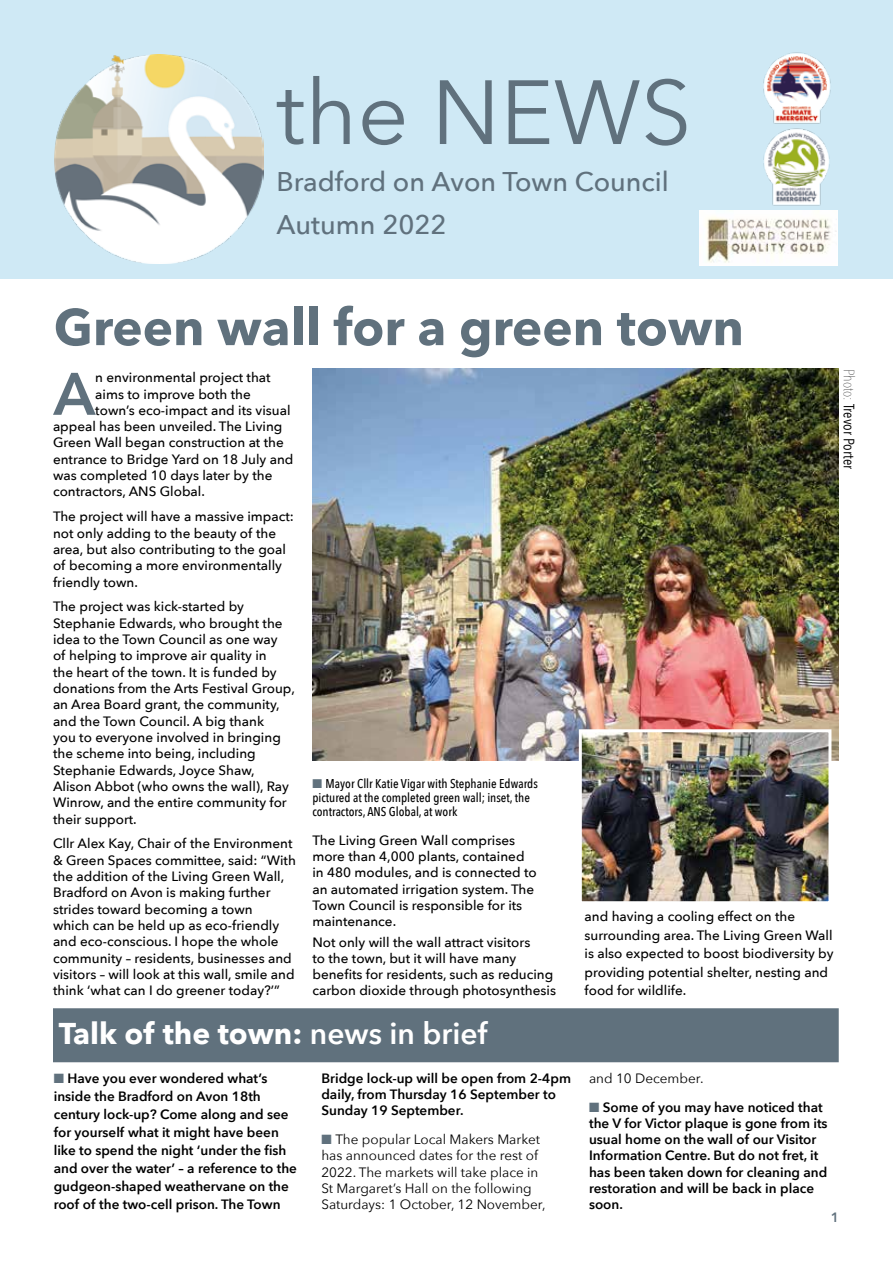
<style>
.page{position:relative;width:893px;height:1263px;background:#fff}
.page>*{position:absolute;margin:0;border:0;box-sizing:border-box;transform-origin:0 0}
.t1{font:90px "Avenir Next";color:#60717d}
.t2{font:600 59.25px "Avenir Next";color:#60717d}
.t3{font:700 51px "Avenir Next";color:#60717d}
.t4{font:700 30px "Avenir Next";color:#fff}
.t5{font:500 27px/43px "Avenir Next";color:#60717d}
.t6{font:15px "Avenir Next Condensed";color:#000}
.t7{font:500 13.5px/16.4px "Avenir Next";color:#000}
.t8{font:600 13.5px/16.2px "Avenir Next";color:#000}
.t9{font:13.5px/16.2px "Avenir Next";color:#000}
.t10{font:600 13.5px "Avenir Next";color:#60717d}
.t11{font:500 12.75px/14.2px "Avenir Next Condensed";color:#000}
.s1{color:#60717d}
.s2{font-weight:600}
.s3{font-weight:200}
</style>
<div class="page">
<div style="left:0;top:0;width:893px;height:279px;background:#cfe9f5"></div>
<img style="left:54px;top:54px;width:210px;height:210px">
<div style="left:54px;top:1009px;width:784px;height:52px;background:#60717d"></div>
<div style="left:53px;top:1008px;width:786px;height:54px;border:2px solid #60717d"></div>
<img style="left:763px;top:52px;width:68px;height:71px">
<img style="left:752px;top:123px;width:86px;height:88px">
<img style="left:699px;top:211px;width:139px;height:55px">
<img style="left:312px;top:369px;width:526px;height:391px">
<img style="left:583px;top:733px;width:244px;height:167px">
<div style="left:579px;top:729px;width:252px;height:175px;border:3px solid #fff"></div>
<h1 class="t1" style="left:276px;top:37px;width:417px">the NEWS</h1>
<h3 class="t5" style="left:276px;top:159px;width:394px">Bradford on Avon Town Council<br>Autumn 2022</h3>
<h3 class="t3" style="left:54px;top:283px;width:692px">Green wall for a green town</h3>
<h2 class="t2" style="left:53px;top:343px;width:43px">A</h2>
<p class="t7" style="left:95px;top:369px;width:177px">n environmental project that</p>
<p class="t7" style="left:95px;top:385px;width:157px">aims to improve both the</p>
<p class="t7" style="left:95px;top:401px;width:197px">town’s eco-impact and its visual</p>
<p class="t7" style="left:53px;top:418px;width:231px">appeal has been unveiled. The Living</p>
<p class="t7" style="left:53px;top:434px;width:232px">Green Wall began construction at the</p>
<p class="t7" style="left:53px;top:450px;width:242px">entrance to Bridge Yard on 18 July and</p>
<p class="t7" style="left:53px;top:467px;width:221px">was completed 10 days later by the</p>
<p class="t7" style="left:53px;top:483px;width:153px">contractors, ANS Global.</p>
<p class="t7" style="left:53px;top:508px;width:242px">The project will have a massive impact: not only adding to the beauty of the area, but also contributing to the goal of becoming a more environmentally friendly town.</p>
<p class="t7" style="left:53px;top:598px;width:243px">The project was kick-started by Stephanie Edwards, who brought the idea to the Town Council as one way<br>of helping to improve air quality in<br>the heart of the town. It is funded by donations from the Arts Festival Group, an Area Board grant, the community, and the Town Council. A big thank<br>you to everyone involved in bringing the scheme into being, including Stephanie Edwards, Joyce Shaw, Alison Abbot (who owns the wall), Ray Winrow, and the entire community for their support.</p>
<p class="t7" style="left:53px;top:835px;width:244px">Cllr Alex Kay, Chair of the Environment &amp; Green Spaces committee, said: “With the addition of the Living Green Wall, Bradford on Avon is making further strides toward becoming a town<br>which can be held up as eco-friendly and eco-conscious. I hope the whole community – residents, businesses and visitors – will look at this wall, smile and think ‘what can I do greener today?’”</p>
<p class="t7" style="left:312px;top:832px;width:226px">The Living Green Wall comprises more than 4,000 plants, contained in 480 modules, and is connected to an automated irrigation system. The<br>Town Council is responsible for its maintenance.</p>
<p class="t11" style="left:312px;top:776px;width:227px"><span class="s1">■</span> Mayor Cllr Katie Vigar with Stephanie Edwards pictured at the completed green wall; inset, the contractors, ANS Global, at work</p>
<p class="t7" style="left:312px;top:933px;width:245px">Not only will the wall attract visitors<br>to the town, but it will have many benefits for residents, such as reducing carbon dioxide through photosynthesis</p>
<h3 class="t4" style="left:59px;top:1007px;width:430px">Talk of the town: <span class="s2">news in brief</span></h3>
<p class="t7" style="left:585px;top:907px;width:251px;line-height:18.5px">and having a cooling effect on the surrounding area. The Living Green Wall is also expected to boost biodiversity by providing potential shelter, nesting and food for wildlife.</p>
<p class="t6" style="left:862px;top:369px;width:102px;rotate:90deg"><span class="s3">Photo:</span> Trevor Porter</p>
<p class="t8" style="left:54px;top:1069px;width:245px;line-height:18px"><span class="s1">■</span> Have you ever wondered what’s inside the Bradford on Avon 18th century lock-up? Come along and see for yourself what it might have been like to spend the night ‘under the fish and over the water’ – a reference to the gudgeon-shaped weathervane on the roof of the two-cell prison. The Town</p>
<p class="t8" style="left:321px;top:1070px;width:251px">Bridge lock-up will be open from 2-4pm daily, from Thursday 16 September to<br>Sunday 19 September.</p>
<p class="t9" style="left:321px;top:1131px;width:226px"><span class="s1">■</span> The popular Local Makers Market has announced dates for the rest of 2022. The markets will take place in St Margaret’s Hall on the following Saturdays: 1 October, 12 November,</p>
<p class="t9" style="left:589px;top:1069px;width:116px">and 10 December.</p>
<p class="t8" style="left:589px;top:1098px;width:240px"><span class="s1">■</span> Some of you may have noticed that the V for Victor plaque is gone from its usual home on the wall of our Visitor<br>Information Centre. But do not fret, it has been taken down for cleaning and restoration and will be back in place soon.</p>
<p class="t10" style="left:831px;top:1206px;width:10px">1</p>
</div>
